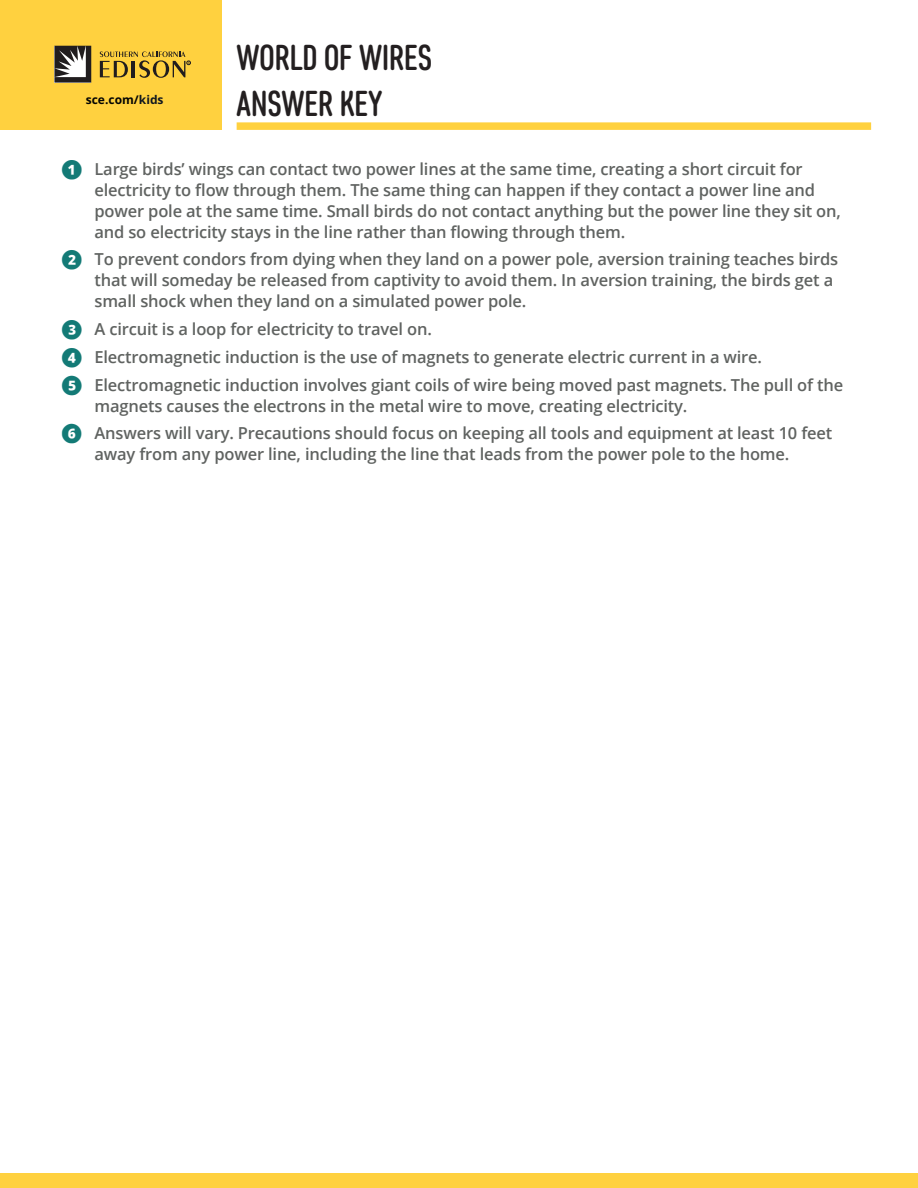
<style>
.page{position:relative;width:918px;height:1188px;background:#fff}
.page>*{position:absolute;margin:0;border:0;box-sizing:border-box;transform-origin:0 0}
.title_large{font:500 36px "Core Sans DS47 Cn";color:#231f20}
.t1{font:600 16.5px/21px "Open Sans";letter-spacing:-.01em;color:#606361}
.t2{font:700 12px "Open Sans";color:#040503}
.s1{color:#10171f}
.s2{font-family:"Circle Numbers";font-weight:400;font-size:27px;color:#137a76}
</style>
<div class="page">
<div style="left:0;top:1173px;width:918px;height:15px;background:#ffd13f"></div>
<div style="left:0;top:0;width:222px;height:130px;background:#ffd13f"></div>
<svg style="left:54px;top:46px;width:37px;height:37px"></svg>
<svg style="left:100px;top:51px;width:91px;height:27px"></svg>
<div style="left:237px;top:122px;width:634px;height:8px;background:#ffd13f"></div>
<p class="title_large" style="left:237px;top:35px;width:197px">WORLD OF WIRES</p>
<p class="t2" style="left:86px;top:91px;width:79px">sce.com/<span class="s1">kids</span></p>
<h1 class="title_large" style="left:237px;top:82px;width:148px">ANSWER KEY</h1>
<p class="t1" style="left:94px;top:158px;width:748px;text-indent:-34px"><span class="s2">1</span> Large birds’ wings can contact two power lines at the same time, creating a short circuit for electricity to flow through them. The same thing can happen if they contact a power line and power pole at the same time. Small birds do not contact anything but the power line they sit on, and so electricity stays in the line rather than flowing through them.</p>
<p class="t1" style="left:94px;top:249px;width:745px;text-indent:-34px"><span class="s2">2</span> To prevent condors from dying when they land on a power pole, aversion training teaches birds that will someday be released from captivity to avoid them. In aversion training, the birds get a small shock when they land on a simulated power pole.</p>
<p class="t1" style="left:61px;top:318px;width:373px"><span class="s2">3</span> A circuit is a loop for electricity to travel on.</p>
<p class="t1" style="left:61px;top:346px;width:703px"><span class="s2">4</span> Electromagnetic induction is the use of magnets to generate electric current in a wire.</p>
<p class="t1" style="left:94px;top:374px;width:750px;text-indent:-34px"><span class="s2">5</span> Electromagnetic induction involves giant coils of wire being moved past magnets. The pull of the magnets causes the electrons in the metal wire to move, creating electricity.</p>
<p class="t1" style="left:61px;top:423px;width:773px;text-align:center"><span class="s2">6</span> Answers will vary. Precautions should focus on keeping all tools and equipment at least 10 feet away from any power line, including the line that leads from the power pole to the home.</p>
</div>
